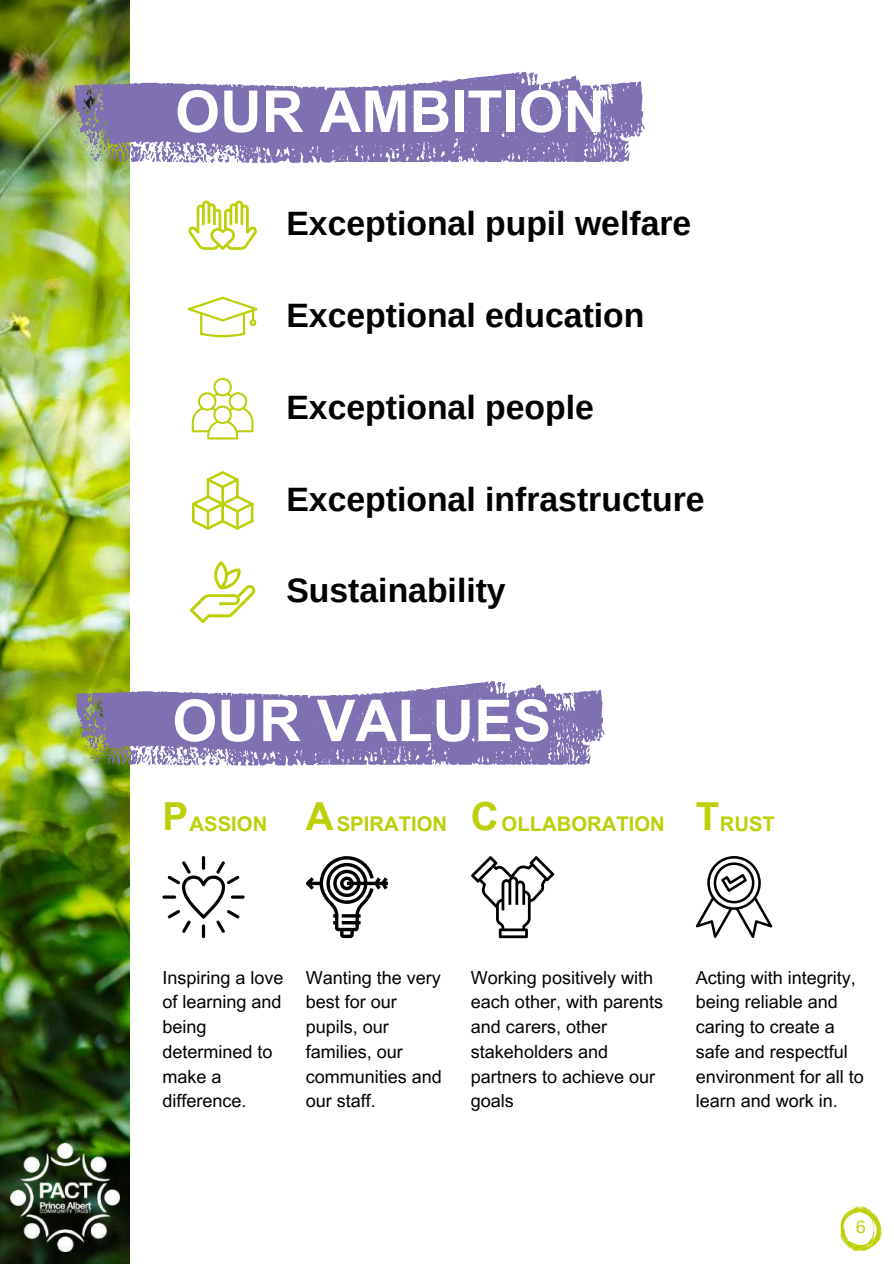
<style>
.page{position:relative;width:894px;height:1264px;background:#fff}
.page>*{position:absolute;margin:0;border:0;box-sizing:border-box;transform-origin:0 0}
.t1{font:700 57.75px "Arial MT Pro";color:#fff}
.t2{font:700 33.75px "Arimo";color:#000}
.t3{font:700 20.25px "Arial MT Pro";color:#bdcf07}
.t4{font:18px/24.8px "Arial MT Pro";color:#000}
.t5{font:18px "Arimo";color:#bdcf07}
.s1{font-size:38.7px}
</style>
<div class="page">
<svg style="left:695px;top:856px;width:77px;height:82px"></svg>
<img style="left:0;top:0;width:129px;height:1263px">
<svg style="left:74px;top:71px;width:570px;height:93px;fill:#7e70b1"></svg>
<svg style="left:76px;top:680px;width:528px;height:86px;fill:#7e70b1"></svg>
<img style="left:11px;top:1143px;width:108px;height:108px">
<svg style="left:188px;top:200px;width:69px;height:50px"></svg>
<svg style="left:206px;top:471px;width:33px;height:17px"></svg>
<hr style="left:207px;top:478px;width:2px;height:20px;background:#bdcf07">
<hr style="left:221px;top:485px;width:3px;height:20px;background:#bdcf07">
<hr style="left:236px;top:478px;width:2px;height:20px;background:#bdcf07">
<svg style="left:192px;top:495px;width:61px;height:34px"></svg>
<svg style="left:190px;top:561px;width:65px;height:61px"></svg>
<svg style="left:188px;top:297px;width:69px;height:40px"></svg>
<svg style="left:192px;top:378px;width:61px;height:61px"></svg>
<svg style="left:471px;top:856px;width:83px;height:82px"></svg>
<svg style="left:306px;top:856px;width:82px;height:82px"></svg>
<hr style="left:202px;top:924px;width:3px;height:14px;background:#000;border-radius:2px">
<hr style="left:162px;top:895px;width:14px;height:3px;background:#000;border-radius:2px">
<svg style="left:167px;top:856px;width:77px;height:77px"></svg>
<svg style="left:840px;top:1206px;width:41px;height:44px"></svg>
<h1 class="t1" style="left:175px;top:90px;width:431px">OUR AMBITION</h1>
<h2 class="t2" style="left:286px;top:205px;width:406px">Exceptional pupil welfare</h2>
<h2 class="t2" style="left:286px;top:296px;width:359px">Exceptional education</h2>
<h2 class="t2" style="left:286px;top:388px;width:309px">Exceptional people</h2>
<h2 class="t2" style="left:286px;top:480px;width:419px">Exceptional infrastructure</h2>
<h2 class="t2" style="left:286px;top:571px;width:221px">Sustainability</h2>
<h1 class="t1" style="left:172px;top:699px;width:380px">OUR VALUES</h1>
<p class="t3" style="left:162px;top:816px;width:614px"><span class="s1">P</span>ASSION <span class="s1">A</span>SPIRATION <span class="s1">C</span>OLLABORATION <span class="s1">T</span>RUST</p>
<p class="t4" style="left:162px;top:967px;width:123px">Inspiring a love of learning and being determined to make a difference.</p>
<p class="t4" style="left:306px;top:967px;width:138px">Wanting the very best for our pupils, our families, our communities and our staff.</p>
<p class="t4" style="left:471px;top:967px;width:194px">Working positively with each other, with parents and carers, other stakeholders and partners to achieve our goals</p>
<p class="t4" style="left:695px;top:967px;width:170px">Acting with integrity, being reliable and caring to create a safe and respectful environment for all to learn and work in.</p>
<p class="t5" style="left:855px;top:1216px;width:12px">6</p>
</div>
